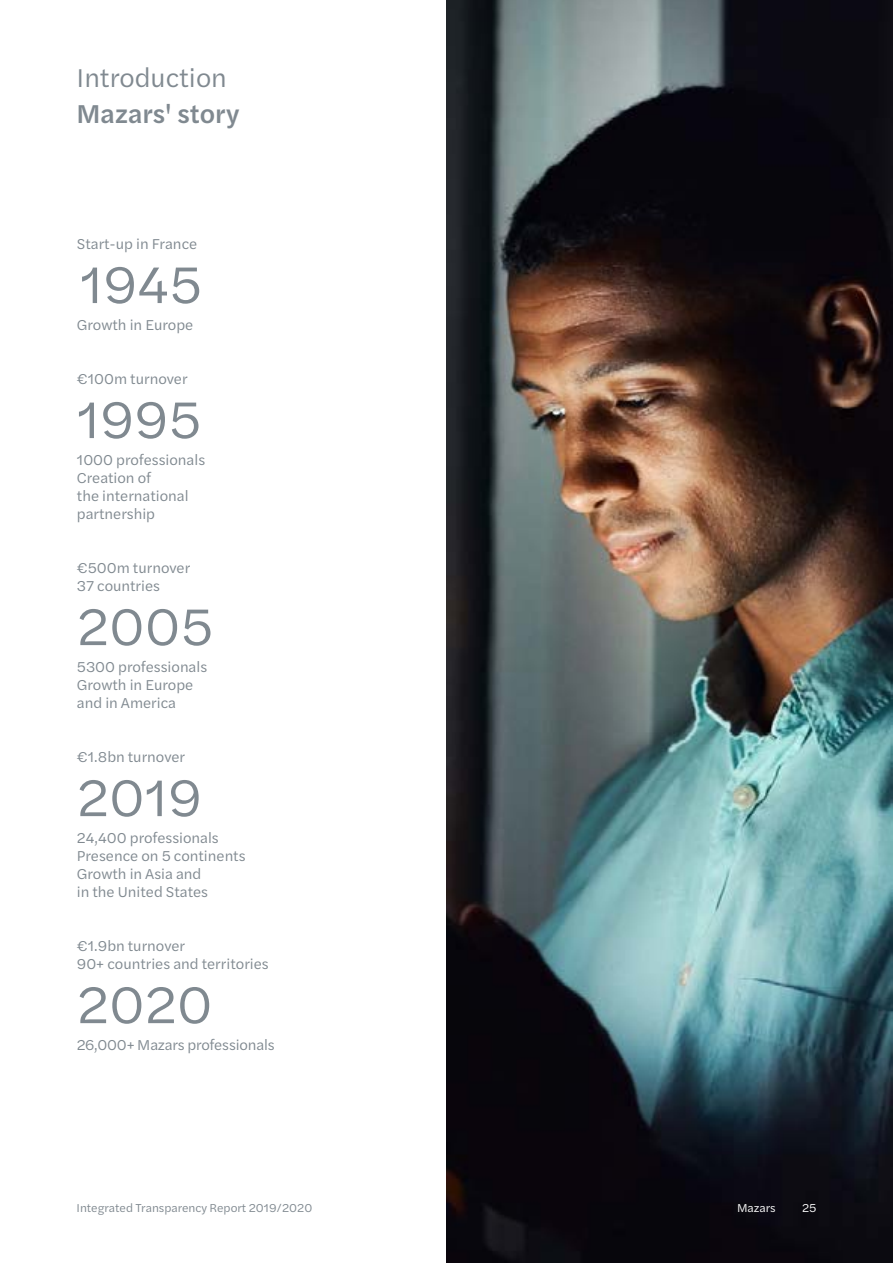
<style>
.page{position:relative;width:893px;height:1263px;background:#fff}
.page>*{position:absolute;margin:0;border:0;box-sizing:border-box;transform-origin:0 0}
.Callout_text{font:54px "Halyard Text";color:#808990}
.Page_subtitle{font:27px "Halyard Text";color:#808990}
.Page_subtitle-2{font:500 27px "Halyard Text";color:#808990}
.Body_text{font:15px/18px "Halyard Text";color:#808990}
.Callout_text-2{font:15px/18px "Halyard Text";color:#808990}
.Footer_text{font:12px "Halyard Text";color:#808990}
.Footer_text-2{font:12px "Halyard Text";color:#fff}
</style>
<div class="page">
<img style="left:446px;top:0;width:447px;height:1263px">
<p class="Page_subtitle" style="left:77px;top:58px;width:152px">Introduction</p>
<p class="Page_subtitle-2" style="left:77px;top:94px;width:164px">Mazars' story</p>
<p class="Callout_text-2" style="left:77px;top:234px;width:122px">Start-up in France</p>
<p class="Callout_text" style="left:80px;top:246px;width:123px">1945</p>
<p class="Body_text" style="left:77px;top:315px;width:118px">Growth in Europe</p>
<p class="Callout_text-2" style="left:77px;top:369px;width:112px">€100m turnover</p>
<p class="Callout_text" style="left:77px;top:381px;width:126px">1995</p>
<p class="Body_text" style="left:77px;top:450px;width:130px">1000 professionals<br>Creation of<br>the international partnership</p>
<p class="Callout_text-2" style="left:77px;top:558px;width:115px">€500m turnover<br>37 countries</p>
<p class="Callout_text" style="left:77px;top:588px;width:138px">2005</p>
<p class="Body_text" style="left:77px;top:657px;width:132px">5300 professionals<br>Growth in Europe and in America</p>
<p class="Callout_text-2" style="left:77px;top:747px;width:110px">€1.8bn turnover</p>
<p class="Callout_text" style="left:77px;top:759px;width:127px">2019</p>
<p class="Body_text" style="left:77px;top:828px;width:170px">24,400 professionals<br>Presence on 5 continents<br>Growth in Asia and<br>in the United States</p>
<p class="Callout_text-2" style="left:77px;top:936px;width:193px">€1.9bn turnover<br>90+ countries and territories</p>
<p class="Callout_text" style="left:77px;top:966px;width:137px">2020</p>
<p class="Body_text" style="left:77px;top:1035px;width:199px">26,000+ Mazars professionals</p>
<p class="Footer_text" style="left:77px;top:1199px;width:237px">Integrated Transparency Report 2019/2020</p>
<p class="Footer_text-2" style="left:737px;top:1199px;width:40px">Mazars</p>
<p class="Footer_text-2" style="left:802px;top:1199px;width:16px">25</p>
</div>
